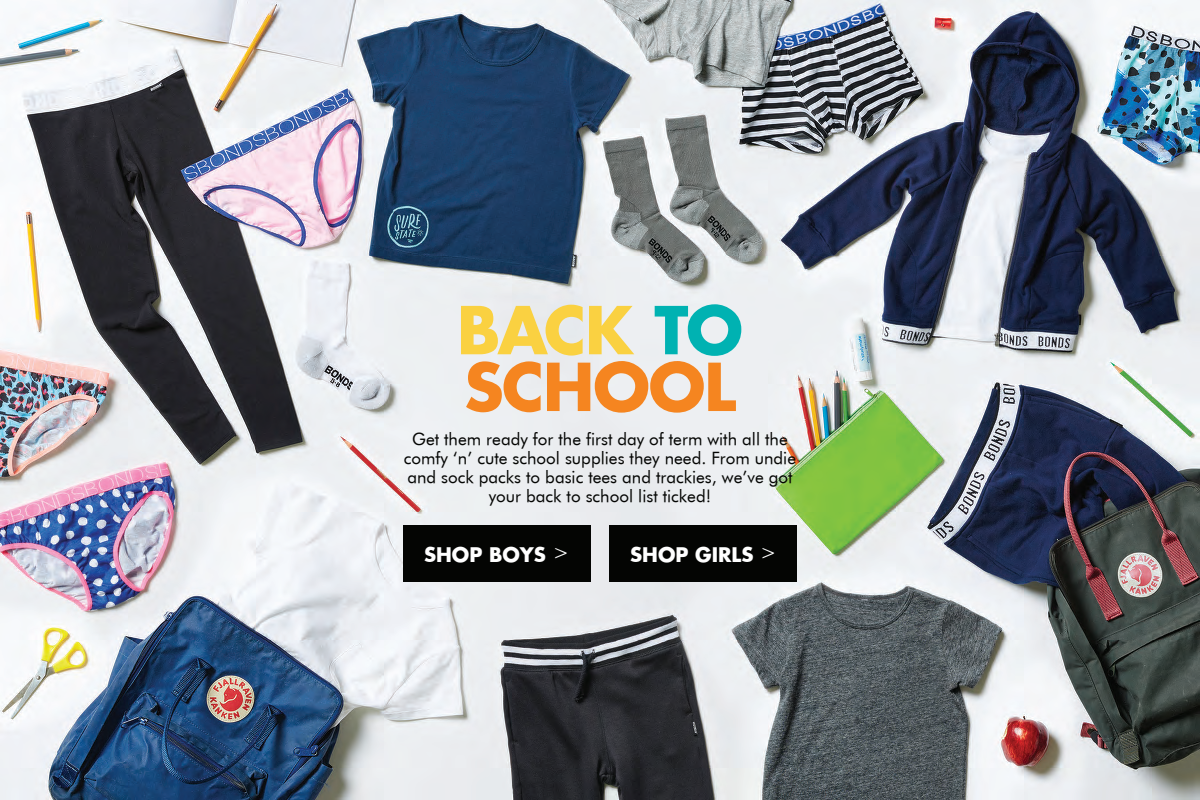
<style>
.page{position:relative;width:1200px;height:800px;background:#fff}
.page>*{position:absolute;margin:0;border:0;box-sizing:border-box;transform-origin:0 0}
.t1{font:700 64.2px/56.7px "Futura";letter-spacing:-.025em;color:#f58520}
.t2{font:700 19.7px "Futura";color:#fff}
.t3{font:17px/19px "Futura Book BT";color:#040503;text-align:center}
.s1{color:#fad141}
.s2{color:#00b2b2}
.s3{font-family:"Futura Book BT";font-weight:400}
</style>
<div class="page">
<img style="left:0;top:0;width:1200px;height:800px">
<div style="left:403px;top:525px;width:187px;height:56px;background:#040503"></div>
<div style="left:610px;top:525px;width:187px;height:56px;background:#040503"></div>
<h1 class="t1" style="left:457px;top:300px;width:288px"><span class="s1">BACK</span> <span class="s2">TO<br></span>SCHOOL</h1>
<p class="t3" style="left:404px;top:429px;width:394px">Get them ready for the first day of term with all the comfy ‘n’ cute school supplies they need. From undie and sock packs to basic tees and trackies, we’ve got your back to school list ticked!</p>
<p class="t2" style="left:424px;top:541px;width:147px">SHOP BOYS <span class="s3">&gt;</span></p>
<p class="t2" style="left:630px;top:541px;width:148px">SHOP GIRLS <span class="s3">&gt;</span></p>
</div>
